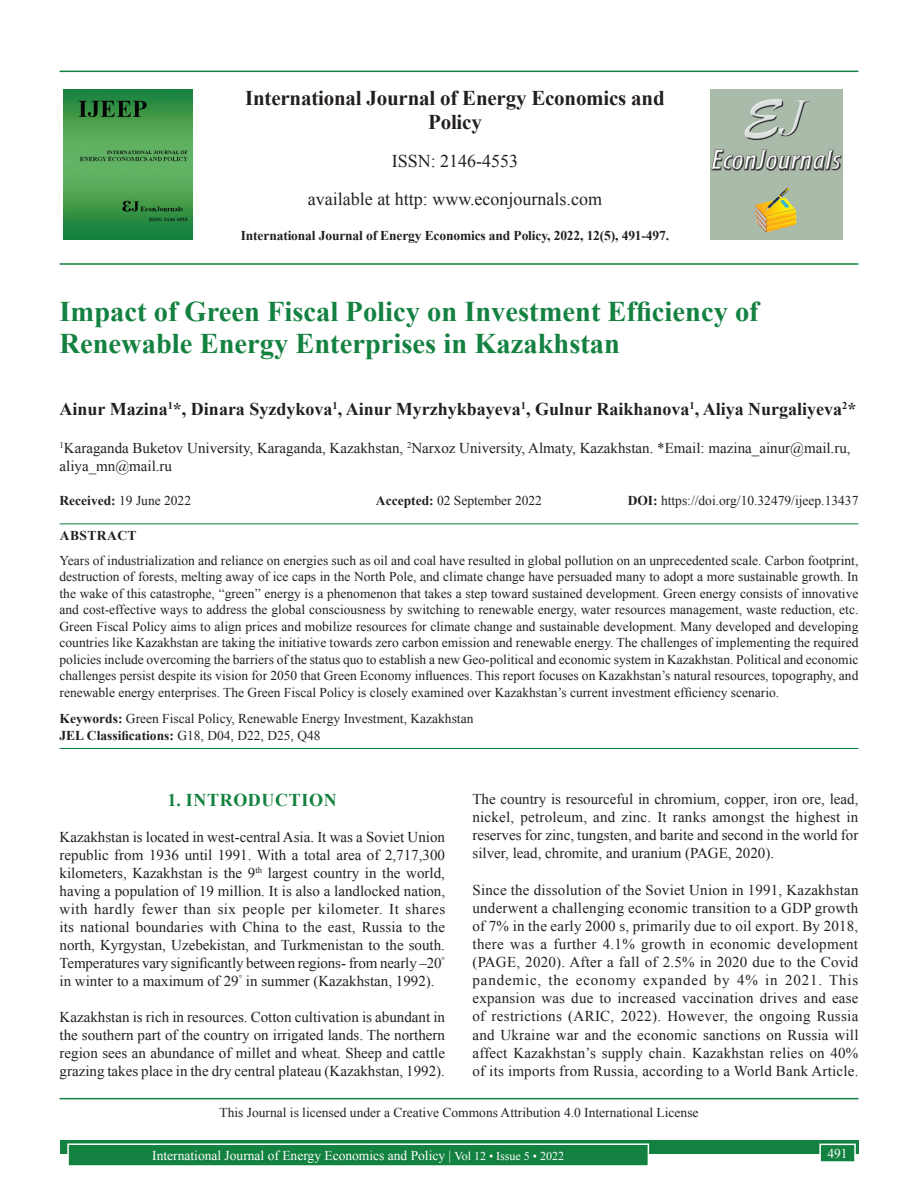
<style>
.page{position:relative;width:918px;height:1188px;background:#fff}
.page>*{position:absolute;margin:0;border:0;box-sizing:border-box;transform-origin:0 0}
.AT{font:700 28.5px/31.5px "Times New Roman";color:#13813f}
.JN{font:700 21px/24px "Times New Roman";letter-spacing:-.01em;color:#231f20;text-align:center}
.AU{font:700 18px "Times New Roman";color:#231f20}
.ISSN{font:18px "Times New Roman";color:#231f20}
.t1{font:700 18px "Times New Roman";letter-spacing:.035em;color:#13813f}
.TX{font:15px/18.1px "Times New Roman";color:#231f20;text-align:justify}
.AFF{font:15px/18px "Times New Roman";color:#231f20}
.ABS{font:13.5px/16.5px "Times New Roman";color:#231f20;text-align:justify}
.KWD{font:13.5px/16.2px "Times New Roman";color:#231f20}
.HIS{font:13.5px "Times New Roman";color:#231f20}
.CCA{font:13.5px "Times New Roman";color:#231f20}
.Folio{font:13.5px "Times New Roman";color:#fff}
.JD{font:700 13.5px "Times New Roman";letter-spacing:-.01em;color:#231f20}
.ABSH{font:700 13.5px "Times New Roman";letter-spacing:.035em;color:#231f20}
.s1{font-weight:700}
.s2{font-size:12px}
</style>
<div class="page">
<hr style="left:60px;top:71px;width:798px;height:1px;background:#13813f">
<hr style="left:60px;top:263px;width:798px;height:2px;background:#13813f">
<img style="left:64px;top:89px;width:129px;height:151px">
<img style="left:711px;top:89px;width:132px;height:150px">
<div style="left:60px;top:1140px;width:798px;height:13px;background:#13813f"></div>
<div style="left:68px;top:1144px;width:580px;height:22px;background:#13813f"></div>
<div style="left:67px;top:1143px;width:582px;height:24px;border:2px solid #fff"></div>
<div style="left:820px;top:1144px;width:35px;height:18px;background:#13813f"></div>
<div style="left:819px;top:1144px;width:37px;height:19px;border:2px solid #fff"></div>
<hr style="left:60px;top:523px;width:798px;height:1px;background:#13813f">
<hr style="left:60px;top:748px;width:798px;height:1px;background:#13813f">
<hr style="left:60px;top:1098px;width:798px;height:1px;background:#13813f">
<p class="JN" style="left:245px;top:85px;width:421px">International Journal of Energy Economics and<br>Policy</p>
<p class="ISSN" style="left:392px;top:148px;width:128px">ISSN: 2146-4553</p>
<p class="ISSN" style="left:308px;top:186px;width:296px">available at http: www.econjournals.com</p>
<p class="JD" style="left:241px;top:226px;width:430px">International Journal of Energy Economics and Policy, 2022, 12(5), 491-497.</p>
<p class="AT" style="left:60px;top:295px;width:701px">Impact of Green Fiscal Policy on Investment Efficiency of<br>Renewable Energy Enterprises in Kazakhstan</p>
<p class="AU" style="left:60px;top:396px;width:798px">Ainur Mazina<sup>1</sup>*, Dinara Syzdykova<sup>1</sup>, Ainur Myrzhykbayeva<sup>1</sup>, Gulnur Raikhanova<sup>1</sup>, Aliya Nurgaliyeva<sup>2</sup>*</p>
<p class="AFF" style="left:60px;top:438px;width:793px"><sup>1</sup>Karaganda Buketov University, Karaganda, Kazakhstan, <sup>2</sup>Narxoz University, Almaty, Kazakhstan. *Email: mazina_ainur@mail.ru, aliya_mn@mail.ru</p>
<p class="HIS" style="left:60px;top:491px;width:133px"><span class="s1">Received:</span> 19 June 2022</p>
<p class="HIS" style="left:376px;top:491px;width:168px"><span class="s1">Accepted:</span> 02 September 2022</p>
<p class="HIS" style="left:628px;top:491px;width:232px"><span class="s1">DOI:</span> https://doi.org/10.32479/ijeep.13437</p>
<p class="ABSH" style="left:60px;top:525px;width:78px">ABSTRACT</p>
<p class="ABS" style="left:60px;top:552px;width:800px">Years of industrialization and reliance on energies such as oil and coal have resulted in global pollution on an unprecedented scale. Carbon footprint, destruction of forests, melting away of ice caps in the North Pole, and climate change have persuaded many to adopt a more sustainable growth. In the wake of this catastrophe, “green” energy is a phenomenon that takes a step toward sustained development. Green energy consists of innovative and cost-effective ways to address the global consciousness by switching to renewable energy, water resources management, waste reduction, etc.<br>Green Fiscal Policy aims to align prices and mobilize resources for climate change and sustainable development. Many developed and developing countries like Kazakhstan are taking the initiative towards zero carbon emission and renewable energy. The challenges of implementing the required policies include overcoming the barriers of the status quo to establish a new Geo-political and economic system in Kazakhstan. Political and economic challenges persist despite its vision for 2050 that Green Economy influences. This report focuses on Kazakhstan’s natural resources, topography, and renewable energy enterprises. The Green Fiscal Policy is closely examined over Kazakhstan’s current investment efficiency scenario.</p>
<p class="KWD" style="left:60px;top:710px;width:415px"><span class="s1">Keywords:</span> Green Fiscal Policy, Renewable Energy Investment, Kazakhstan<br><span class="s1">JEL Classifications:</span> G18, D04, D22, D25, Q48</p>
<p class="TX" style="left:472px;top:789px;width:387px">The country is resourceful in chromium, copper, iron ore, lead, nickel, petroleum, and zinc. It ranks amongst the highest in reserves for zinc, tungsten, and barite and second in the world for silver, lead, chromite, and uranium (PAGE, 2020).</p>
<p class="TX" style="left:472px;top:880px;width:388px">Since the dissolution of the Soviet Union in 1991, Kazakhstan underwent a challenging economic transition to a GDP growth of 7% in the early 2000 s, primarily due to oil export. By 2018, there was a further 4.1% growth in economic development (PAGE, 2020). After a fall of 2.5% in 2020 due to the Covid pandemic, the economy expanded by 4% in 2021. This expansion was due to increased vaccination drives and ease of restrictions (ARIC, 2022). However, the ongoing Russia and Ukraine war and the economic sanctions on Russia will affect Kazakhstan’s supply chain. Kazakhstan relies on 40% of its imports from Russia, according to a World Bank Article.</p>
<p class="CCA" style="left:219px;top:1103px;width:481px">This Journal is licensed under a Creative Commons Attribution 4.0 International License</p>
<h1 class="t1" style="left:168px;top:787px;width:171px">1. INTRODUCTION</h1>
<p class="TX" style="left:60px;top:827px;width:387px">Kazakhstan is located in west-central Asia. It was a Soviet Union republic from 1936 until 1991. With a total area of 2,717,300 kilometers, Kazakhstan is the 9<sup>th</sup> largest country in the world, having a population of 19 million. It is also a landlocked nation, with hardly fewer than six people per kilometer. It shares its national boundaries with China to the east, Russia to the north, Kyrgystan, Uzebekistan, and Turkmenistan to the south.<br>Temperatures vary significantly between regions- from nearly –20<sup>° </sup>in winter to a maximum of 29<sup>°</sup> in summer (Kazakhstan, 1992).</p>
<p class="TX" style="left:60px;top:1007px;width:387px">Kazakhstan is rich in resources. Cotton cultivation is abundant in the southern part of the country on irrigated lands. The northern region sees an abundance of millet and wheat. Sheep and cattle grazing takes place in the dry central plateau (Kazakhstan, 1992).</p>
<p class="Folio" style="left:152px;top:1146px;width:413px">International Journal of Energy Economics and Policy | <span class="s2">Vol 12 • Issue 5 • 2022</span></p>
<p class="Folio" style="left:827px;top:1144px;width:22px">491</p>
</div>
